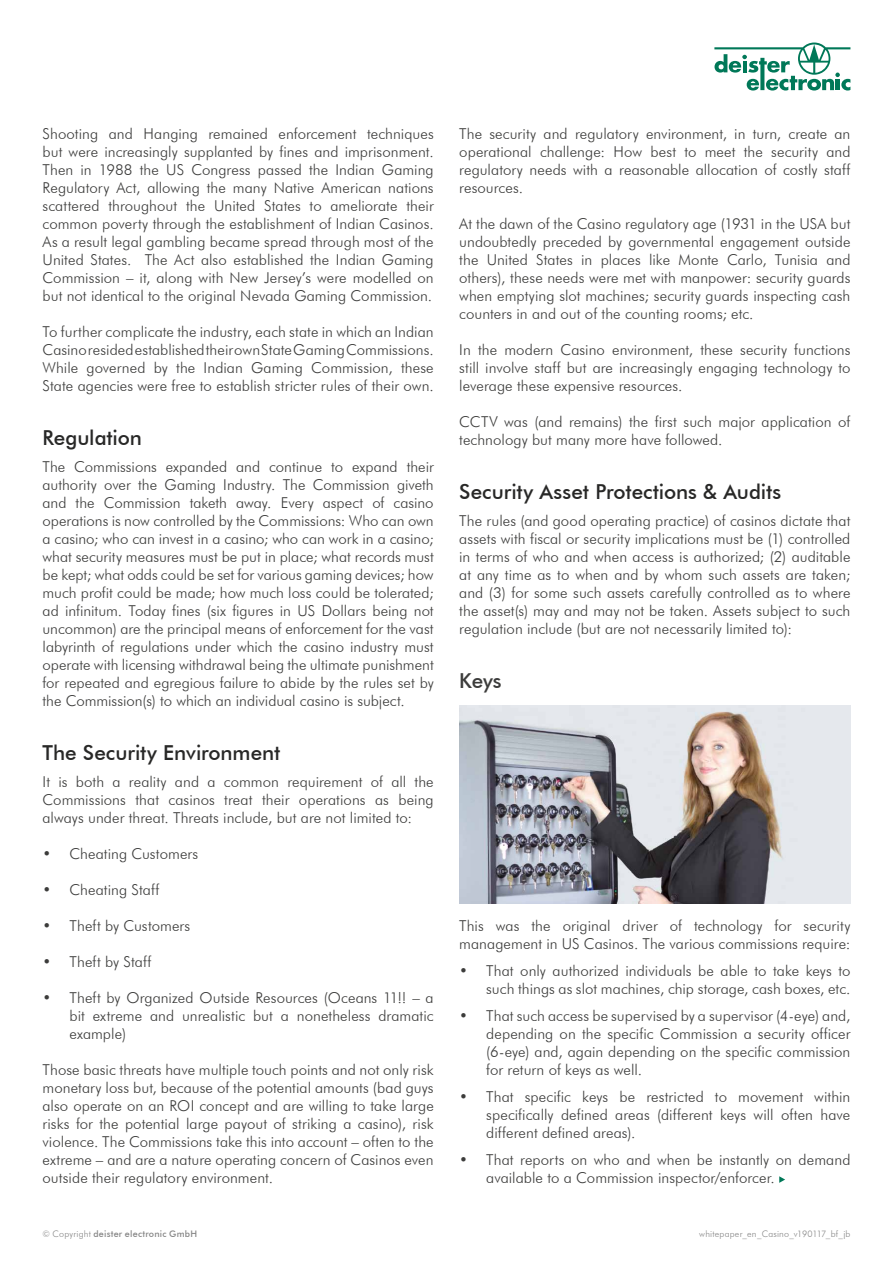
<style>
.page{position:relative;width:893px;height:1263px;background:#fff}
.page>*{position:absolute;margin:0;border:0;box-sizing:border-box;transform-origin:0 0}
.t1{font:500 20.7px "Futura BT";letter-spacing:-.005em;color:#282827}
.t2{font:500 20.7px "Futura BT";color:#3c3c3b}
.t3{font:300 15px/18px "Futura BT";letter-spacing:.005em;color:#3c3c3b;text-align:justify}
.t4{font:300 9px "Futura BT";letter-spacing:.02em;color:#878787}
.t5{font:500 9px "Futura BT";letter-spacing:.025em;color:#878787}
.s1{font-weight:300}
</style>
<div class="page">
<svg style="left:779px;top:1176px;width:6px;height:7px"></svg>
<img style="left:459px;top:706px;width:391px;height:198px">
<svg style="left:714px;top:43px;width:136px;height:48px"></svg>
<p class="t3" style="left:43px;top:124px;width:393px">Shooting and Hanging remained enforcement techniques but were increasingly supplanted by fines and imprisonment.<br>Then in 1988 the US Congress passed the Indian Gaming Regulatory Act, allowing the many Native American nations scattered throughout the United States to ameliorate their common poverty through the establishment of Indian Casinos.<br>As a result legal gambling became spread through most of the United States. The Act also established the Indian Gaming Commission – it, along with New Jersey’s were modelled on but not identical to the original Nevada Gaming Commission.</p>
<p class="t3" style="left:43px;top:322px;width:393px">To further complicate the industry, each state in which an Indian Casino resided established their own State Gaming Commissions.<br>While governed by the Indian Gaming Commission, these State agencies were free to establish stricter rules of their own.</p>
<h1 class="t1" style="left:43px;top:425px;width:101px">Regulation</h1>
<p class="t3" style="left:43px;top:457px;width:393px">The Commissions expanded and continue to expand their authority over the Gaming Industry. The Commission giveth and the Commission taketh away. Every aspect of casino operations is now controlled by the Commissions: Who can own a casino; who can invest in a casino; who can work in a casino; what security measures must be put in place; what records must be kept; what odds could be set for various gaming devices; how much profit could be made; how much loss could be tolerated; ad infinitum. Today fines (six figures in US Dollars being not uncommon) are the principal means of enforcement for the vast labyrinth of regulations under which the casino industry must operate with licensing withdrawal being the ultimate punishment for repeated and egregious failure to abide by the rules set by the Commission(s) to which an individual casino is subject.</p>
<h1 class="t1" style="left:43px;top:740px;width:239px">The Security Environment</h1>
<p class="t3" style="left:43px;top:772px;width:393px">It is both a reality and a common requirement of all the Commissions that casinos treat their operations as being always under threat. Threats include, but are not limited to:</p>
<p class="t3" style="left:43px;top:844px;width:157px">• Cheating Customers</p>
<p class="t3" style="left:43px;top:880px;width:118px">• Cheating Staff</p>
<p class="t3" style="left:43px;top:916px;width:149px">• Theft by Customers</p>
<p class="t3" style="left:43px;top:952px;width:110px">• Theft by Staff</p>
<p class="t3" style="left:70px;top:988px;width:366px;text-indent:-27px">• Theft by Organized Outside Resources (Oceans 11!! – a bit extreme and unrealistic but a nonetheless dramatic example)</p>
<p class="t3" style="left:43px;top:1060px;width:393px">Those basic threats have multiple touch points and not only risk monetary loss but, because of the potential amounts (bad guys also operate on an ROI concept and are willing to take large risks for the potential large payout of striking a casino), risk violence. The Commissions take this into account – often to the extreme – and are a nature operating concern of Casinos even outside their regulatory environment.</p>
<p class="t3" style="left:459px;top:124px;width:393px">The security and regulatory environment, in turn, create an operational challenge: How best to meet the security and regulatory needs with a reasonable allocation of costly staff resources.</p>
<p class="t3" style="left:459px;top:214px;width:393px">At the dawn of the Casino regulatory age (1931 in the USA but undoubtedly preceded by governmental engagement outside the United States in places like Monte Carlo, Tunisia and others), these needs were met with manpower: security guards when emptying slot machines; security guards inspecting cash counters in and out of the counting rooms; etc.</p>
<p class="t3" style="left:459px;top:340px;width:393px">In the modern Casino environment, these security functions still involve staff but are increasingly engaging technology to leverage these expensive resources.</p>
<p class="t3" style="left:459px;top:412px;width:393px">CCTV was (and remains) the first such major application of technology but many more have followed.</p>
<h1 class="t1" style="left:459px;top:479px;width:323px">Security Asset Protections &amp; Audits</h1>
<p class="t3" style="left:459px;top:511px;width:393px">The rules (and good operating practice) of casinos dictate that assets with fiscal or security implications must be (1) controlled in terms of who and when access is authorized; (2) auditable at any time as to when and by whom such assets are taken; and (3) for some such assets carefully controlled as to where the asset(s) may and may not be taken. Assets subject to such regulation include (but are not necessarily limited to):</p>
<h1 class="t2" style="left:459px;top:668px;width:44px">Keys</h1>
<p class="t3" style="left:459px;top:916px;width:393px">This was the original driver of technology for security management in US Casinos. The various commissions require:</p>
<p class="t3" style="left:459px;top:961px;width:393px;text-align:right">• That only authorized individuals be able to take keys to such things as slot machines, chip storage, cash boxes, etc.</p>
<p class="t3" style="left:486px;top:1006px;width:366px;text-indent:-27px">• That such access be supervised by a supervisor (4-eye) and, depending on the specific Commission a security officer (6-eye) and, again depending on the specific commission for return of keys as well.</p>
<p class="t3" style="left:486px;top:1087px;width:366px;text-indent:-27px">• That specific keys be restricted to movement within specifically defined areas (different keys will often have different defined areas).</p>
<p class="t3" style="left:486px;top:1150px;width:366px;text-indent:-27px">• That reports on who and when be instantly on demand available to a Commission inspector/enforcer.</p>
<p class="t5" style="left:43px;top:1228px;width:156px"><span class="s1">© Copyright</span> deister electronic GmbH</p>
<p class="t4" style="left:699px;top:1228px;width:153px">whitepaper_en_Casino_v190117_bf_jb</p>
</div>
